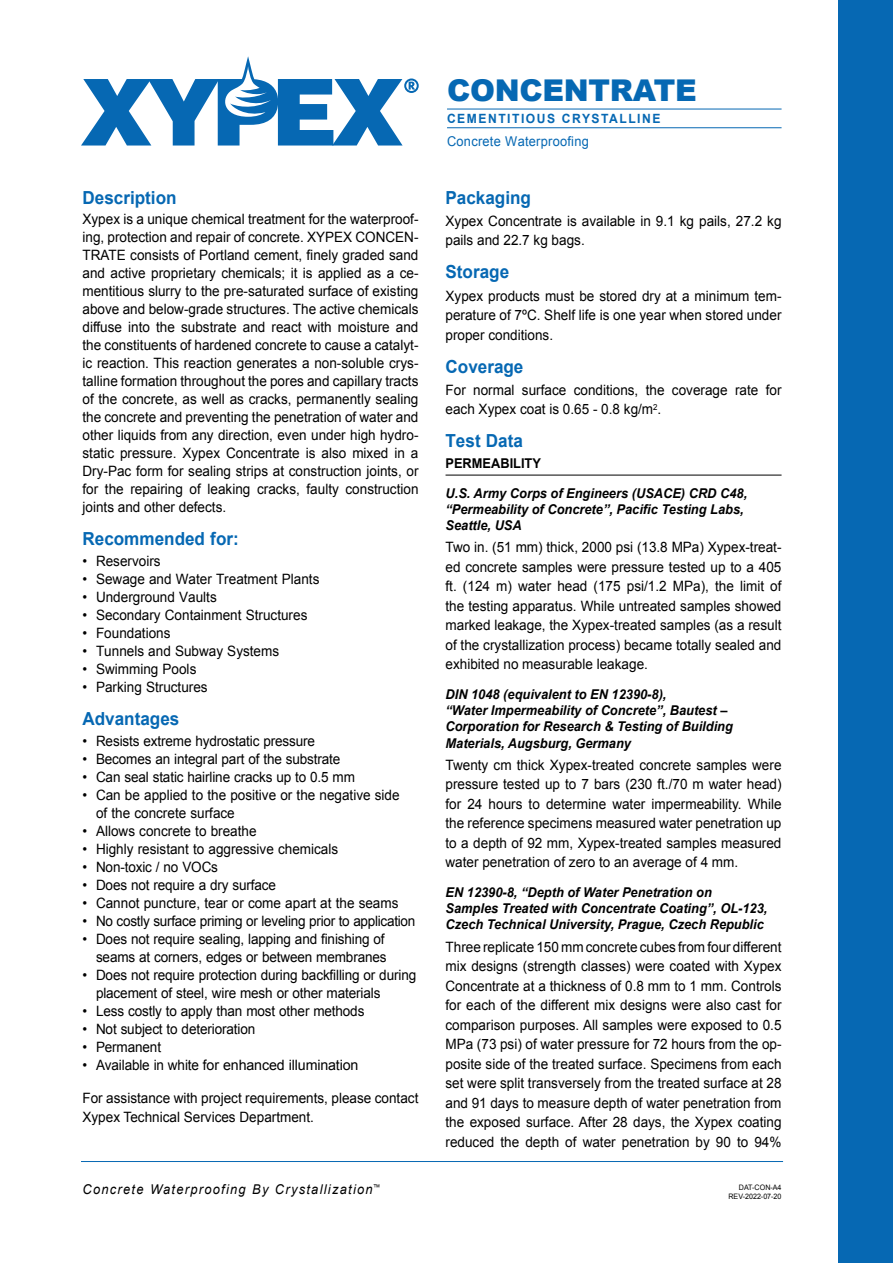
<style>
.page{position:relative;width:893px;height:1263px;background:#fff}
.page>*{position:absolute;margin:0;border:0;box-sizing:border-box;transform-origin:0 0}
.t1{font:900 30px "Arial";letter-spacing:-.01em;color:#0668b3}
.t2{font:700 18px "Arial";color:#0668b3;scale:.95 1}
.t3{font:14.25px/19.5px "Arial";color:#000;text-align:justify;scale:.95 1}
.t4{font:14.25px "Arial";letter-spacing:-.02em;color:#000;scale:.95 1}
.t5{font:italic 700 13.5px/16.2px "Arial";color:#000;scale:.95 1}
.t6{font:italic 13.5px "Arial";letter-spacing:.1em;color:#000;scale:.95 1}
.t7{font:13.5px "Arial";letter-spacing:.02em;color:#0668b3;scale:.95 1}
.t8{font:700 13.5px "Arial";color:#000;scale:.95 1}
.t9{font:700 12.75px "Arial";letter-spacing:.125em;color:#0668b3;scale:.95 1}
.t10{font:7.5px/9px "Arial";color:#000;text-align:right;scale:.95 1}
</style>
<div class="page">
<div style="left:839px;top:0;width:54px;height:1263px;background:#0668b3"></div>
<hr style="left:446px;top:475px;width:336px;height:1px;background:#000">
<hr style="left:447px;top:109px;width:335px;height:1px;background:#0668b3">
<hr style="left:447px;top:127px;width:335px;height:1px;background:#0668b3">
<hr style="left:81px;top:1161px;width:702px;height:1px;background:#0668b3">
<svg style="left:81px;top:56px;width:338px;height:90px"></svg>
<p class="t2" style="left:82px;top:185px;width:101px">Description</p>
<p class="t3" style="left:82px;top:210px;width:355px;line-height:18px">Xypex is a unique chemical treatment for the waterproof&shy;ing, protection and repair of concrete. XYPEX CONCEN-TRATE consists of Portland cement, finely graded sand and active proprietary chemicals; it is applied as a ce&shy;mentitious slurry to the pre-saturated surface of existing above and below-grade structures. The active chemicals diffuse into the substrate and react with moisture and the constituents of hardened concrete to cause a catalyt&shy;ic reaction. This reaction generates a non-soluble crys&shy;talline formation throughout the pores and capillary tracts of the concrete, as well as cracks, permanently sealing the concrete and preventing the penetration of water and other liquids from any direction, even under high hydro&shy;static pressure. Xypex Concentrate is also mixed in a Dry-Pac form for sealing strips at construction joints, or for the repairing of leaking cracks, faulty construction joints and other defects.</p>
<p class="t2" style="left:82px;top:527px;width:166px">Recommended for:</p>
<p class="t3" style="left:82px;top:551px;width:84px">• Reservoirs</p>
<p class="t3" style="left:82px;top:569px;width:251px">• Sewage and Water Treatment Plants</p>
<p class="t3" style="left:82px;top:587px;width:143px">• Underground Vaults</p>
<p class="t3" style="left:82px;top:605px;width:238px">• Secondary Containment Structures</p>
<p class="t3" style="left:82px;top:623px;width:94px">• Foundations</p>
<p class="t3" style="left:82px;top:641px;width:209px">• Tunnels and Subway Systems</p>
<p class="t3" style="left:82px;top:659px;width:121px">• Swimming Pools</p>
<p class="t3" style="left:82px;top:677px;width:133px">• Parking Structures</p>
<p class="t2" style="left:82px;top:707px;width:104px">Advantages</p>
<p class="t3" style="left:82px;top:731px;width:246px">• Resists extreme hydrostatic pressure</p>
<p class="t3" style="left:82px;top:749px;width:273px">• Becomes an integral part of the substrate</p>
<p class="t3" style="left:82px;top:767px;width:288px">• Can seal static hairline cracks up to 0.5 mm</p>
<p class="t3" style="left:96px;top:786px;width:321px;line-height:18px;text-indent:-13px">• Can be applied to the positive or the negative side of the concrete surface</p>
<p class="t3" style="left:82px;top:821px;width:185px">• Allows concrete to breathe</p>
<p class="t3" style="left:82px;top:839px;width:271px">• Highly resistant to aggressive chemicals</p>
<p class="t3" style="left:82px;top:857px;width:144px">• Non-toxic / no VOCs</p>
<p class="t3" style="left:82px;top:875px;width:205px">• Does not require a dry surface</p>
<p class="t3" style="left:82px;top:893px;width:334px">• Cannot puncture, tear or come apart at the seams</p>
<p class="t4" style="left:82px;top:911px;width:352px">• No costly surface priming or leveling prior to application</p>
<p class="t3" style="left:82px;top:930px;width:322px;line-height:18px;text-align:right">• Does not require sealing, lapping and finishing of seams at corners, edges or between membranes</p>
<p class="t3" style="left:96px;top:966px;width:339px;line-height:18px;text-indent:-13px">• Does not require protection during backfilling or during placement of steel, wire mesh or other materials</p>
<p class="t3" style="left:82px;top:1001px;width:298px">• Less costly to apply than most other methods</p>
<p class="t3" style="left:82px;top:1019px;width:183px">• Not subject to deterioration</p>
<p class="t3" style="left:82px;top:1037px;width:84px">• Permanent</p>
<p class="t3" style="left:82px;top:1055px;width:292px">• Available in white for enhanced illumination</p>
<p class="t3" style="left:82px;top:1088px;width:355px">For assistance with project requirements, please contact<br>Xypex Technical Services Department.</p>
<h1 class="t1" style="left:447px;top:68px;width:251px">CONCENTRATE</h1>
<p class="t9" style="left:447px;top:110px;width:226px">CEMENTITIOUS CRYSTALLINE</p>
<p class="t7" style="left:447px;top:132px;width:151px">Concrete Waterproofing</p>
<p class="t2" style="left:446px;top:185px;width:92px">Packaging</p>
<p class="t3" style="left:446px;top:211px;width:355px">Xypex Concentrate is available in 9.1 kg pails, 27.2 kg pails and 22.7 kg bags.</p>
<p class="t2" style="left:446px;top:260px;width:69px">Storage</p>
<p class="t3" style="left:446px;top:286px;width:355px">Xypex products must be stored dry at a minimum tem&shy;perature of 7ºC. Shelf life is one year when stored under proper conditions.</p>
<p class="t2" style="left:446px;top:354px;width:84px">Coverage</p>
<p class="t3" style="left:446px;top:380px;width:355px">For normal surface conditions, the coverage rate for each Xypex coat is 0.65 - 0.8 kg/m<sup>2</sup>.</p>
<p class="t2" style="left:446px;top:429px;width:83px">Test Data</p>
<p class="t8" style="left:446px;top:454px;width:102px">PERMEABILITY</p>
<p class="t5" style="left:446px;top:485px;width:319px">U.S. Army Corps of Engineers (USACE) CRD C48, “Permeability of Concrete”, Pacific Testing Labs,<br>Seattle, USA</p>
<p class="t3" style="left:446px;top:538px;width:355px">Two in. (51 mm) thick, 2000 psi (13.8 MPa) Xypex-treat&shy;ed concrete samples were pressure tested up to a 405 ft. (124 m) water head (175 psi/1.2 MPa), the limit of the testing apparatus. While untreated samples showed marked leakage, the Xypex-treated samples (as a result of the crystallization process) became totally sealed and exhibited no measurable leakage.</p>
<p class="t5" style="left:446px;top:687px;width:304px">DIN 1048 (equivalent to EN 12390-8),<br>“Water Impermeability of Concrete”, Bautest – Corporation for Research &amp; Testing of Building Materials, Augsburg, Germany</p>
<p class="t3" style="left:446px;top:755px;width:355px">Twenty cm thick Xypex-treated concrete samples were pressure tested up to 7 bars (230 ft./70 m water head) for 24 hours to determine water impermeability. While the reference specimens measured water penetration up to a depth of 92 mm, Xypex-treated samples measured water penetration of zero to an average of 4 mm.</p>
<p class="t5" style="left:446px;top:885px;width:340px">EN 12390-8, “Depth of Water Penetration on<br>Samples Treated with Concentrate Coating”, OL-123,<br>Czech Technical University, Prague, Czech Republic</p>
<p class="t3" style="left:446px;top:937px;width:355px">Three replicate 150 mm concrete cubes from four different mix designs (strength classes) were coated with Xypex Concentrate at a thickness of 0.8 mm to 1 mm. Controls for each of the different mix designs were also cast for comparison purposes. All samples were exposed to 0.5<br>MPa (73 psi) of water pressure for 72 hours from the op&shy;posite side of the treated surface. Specimens from each set were split transversely from the treated surface at 28 and 91 days to measure depth of water penetration from the exposed surface. After 28 days, the Xypex coating reduced the depth of water penetration by 90 to 94%</p>
<p class="t6" style="left:82px;top:1180px;width:315px">Concrete Waterproofing By Crystallization<sup>™</sup></p>
<p class="t10" style="left:728px;top:1183px;width:57px">DAT-CON-A4<br>REV-2022-07-20</p>
</div>
